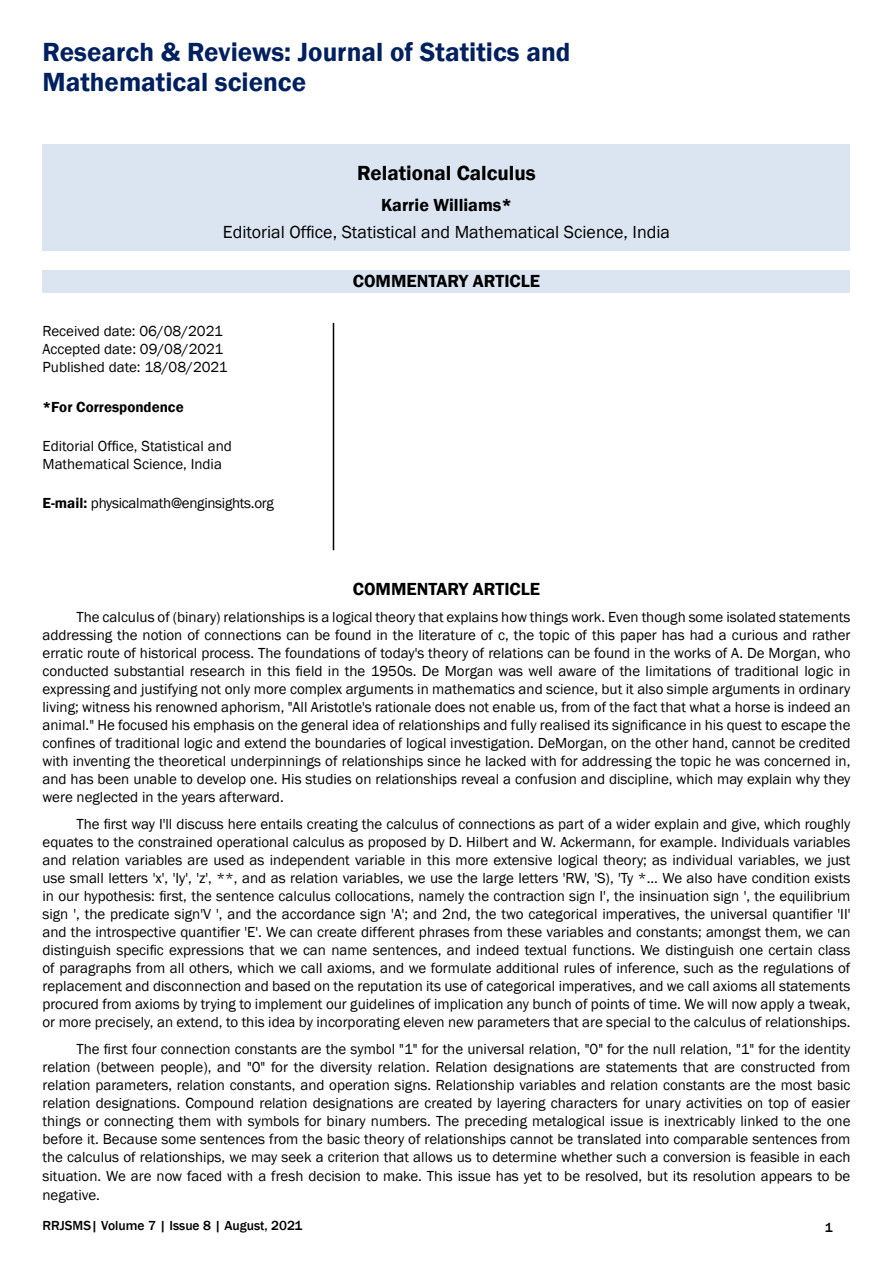
<style>
.page{position:relative;width:893px;height:1263px;background:#fff}
.page>*{position:absolute;margin:0;border:0;box-sizing:border-box;transform-origin:0 0}
.t1{font:600 27px/29.4px "Franklin Gothic";color:#002060}
.t2{font:600 21px "Franklin Gothic";color:#000}
.t3{font:18px "Franklin Gothic";color:#000}
.t4{font:600 18px "Franklin Gothic";color:#000}
.t5{font:15px/18px "Franklin Gothic";color:#000;text-align:justify}
.t6{font:15px "Franklin Gothic";letter-spacing:-.02em;color:#000}
.t7{font:600 15px "Franklin Gothic";color:#000}
.t8{font:500 13.5px "Franklin Gothic";color:#000}
.s1{font-weight:600}
</style>
<div class="page">
<div style="left:43px;top:144px;width:807px;height:107px;background:#dbe5f1"></div>
<div style="left:43px;top:270px;width:807px;height:23px;background:#dbe5f1"></div>
<hr style="left:333px;top:323px;width:1px;height:227px;background:#000">
<h1 class="t1" style="left:43px;top:38px;width:529px">Research &amp; Reviews: Journal of Statitics and<br>Mathematical science</h1>
<h2 class="t2" style="left:357px;top:160px;width:180px">Relational Calculus</h2>
<p class="t4" style="left:381px;top:194px;width:132px">Karrie Williams*</p>
<p class="t3" style="left:223px;top:221px;width:449px">Editorial Office, Statistical and Mathematical Science, India</p>
<p class="t4" style="left:353px;top:270px;width:189px">COMMENTARY ARTICLE</p>
<p class="t5" style="left:43px;top:323px;width:187px;text-align:left">Received date: 06/08/2021<br>Accepted date: 09/08/2021<br>Published date: 18/08/2021</p>
<p class="t7" style="left:43px;top:397px;width:143px">*For Correspondence</p>
<p class="t5" style="left:43px;top:437px;width:191px">Editorial Office, Statistical and<br>Mathematical Science, India</p>
<p class="t6" style="left:43px;top:494px;width:233px"><span class="s1">E-mail:</span> physicalmath@enginsights.org</p>
<p class="t4" style="left:353px;top:578px;width:189px">COMMENTARY ARTICLE</p>
<p class="t5" style="left:43px;top:609px;width:809px;text-indent:34px">The calculus of (binary) relationships is a logical theory that explains how things work. Even though some isolated statements addressing the notion of connections can be found in the literature of c, the topic of this paper has had a curious and rather erratic route of historical process. The foundations of today's theory of relations can be found in the works of A. De Morgan, who conducted substantial research in this field in the 1950s. De Morgan was well aware of the limitations of traditional logic in expressing and justifying not only more complex arguments in mathematics and science, but it also simple arguments in ordinary living; witness his renowned aphorism, "All Aristotle's rationale does not enable us, from of the fact that what a horse is indeed an animal." He focused his emphasis on the general idea of relationships and fully realised its significance in his quest to escape the confines of traditional logic and extend the boundaries of logical investigation. DeMorgan, on the other hand, cannot be credited with inventing the theoretical underpinnings of relationships since he lacked with for addressing the topic he was concerned in, and has been unable to develop one. His studies on relationships reveal a confusion and discipline, which may explain why they were neglected in the years afterward.</p>
<p class="t5" style="left:43px;top:815px;width:809px;text-indent:34px">The first way I'll discuss here entails creating the calculus of connections as part of a wider explain and give, which roughly equates to the constrained operational calculus as proposed by D. Hilbert and W. Ackermann, for example. Individuals variables and relation variables are used as independent variable in this more extensive logical theory; as individual variables, we just use small letters 'x', 'Iy', 'z', **, and as relation variables, we use the large letters 'RW, 'S), 'Ty *... We also have condition exists in our hypothesis: first, the sentence calculus collocations, namely the contraction sign I', the insinuation sign ', the equilibrium sign ', the predicate sign'V ', and the accordance sign 'A'; and 2nd, the two categorical imperatives, the universal quantifier 'II' and the introspective quantifier 'E'. We can create different phrases from these variables and constants; amongst them, we can distinguish specific expressions that we can name sentences, and indeed textual functions. We distinguish one certain class of paragraphs from all others, which we call axioms, and we formulate additional rules of inference, such as the regulations of replacement and disconnection and based on the reputation its use of categorical imperatives, and we call axioms all statements procured from axioms by trying to implement our guidelines of implication any bunch of points of time. We will now apply a tweak, or more precisely, an extend, to this idea by incorporating eleven new parameters that are special to the calculus of relationships.</p>
<p class="t5" style="left:43px;top:1040px;width:809px;text-indent:34px">The first four connection constants are the symbol "1" for the universal relation, "0" for the null relation, "1" for the identity relation (between people), and "0" for the diversity relation. Relation designations are statements that are constructed from relation parameters, relation constants, and operation signs. Relationship variables and relation constants are the most basic relation designations. Compound relation designations are created by layering characters for unary activities on top of easier things or connecting them with symbols for binary numbers. The preceding metalogical issue is inextricably linked to the one before it. Because some sentences from the basic theory of relationships cannot be translated into comparable sentences from the calculus of relationships, we may seek a criterion that allows us to determine whether such a conversion is feasible in each situation. We are now faced with a fresh decision to make. This issue has yet to be resolved, but its resolution appears to be negative.</p>
<p class="t8" style="left:43px;top:1217px;width:262px">RRJSMS| Volume 7 | Issue 8 | August, 2021</p>
<p class="t8" style="left:825px;top:1219px;width:9px">1</p>
</div>
